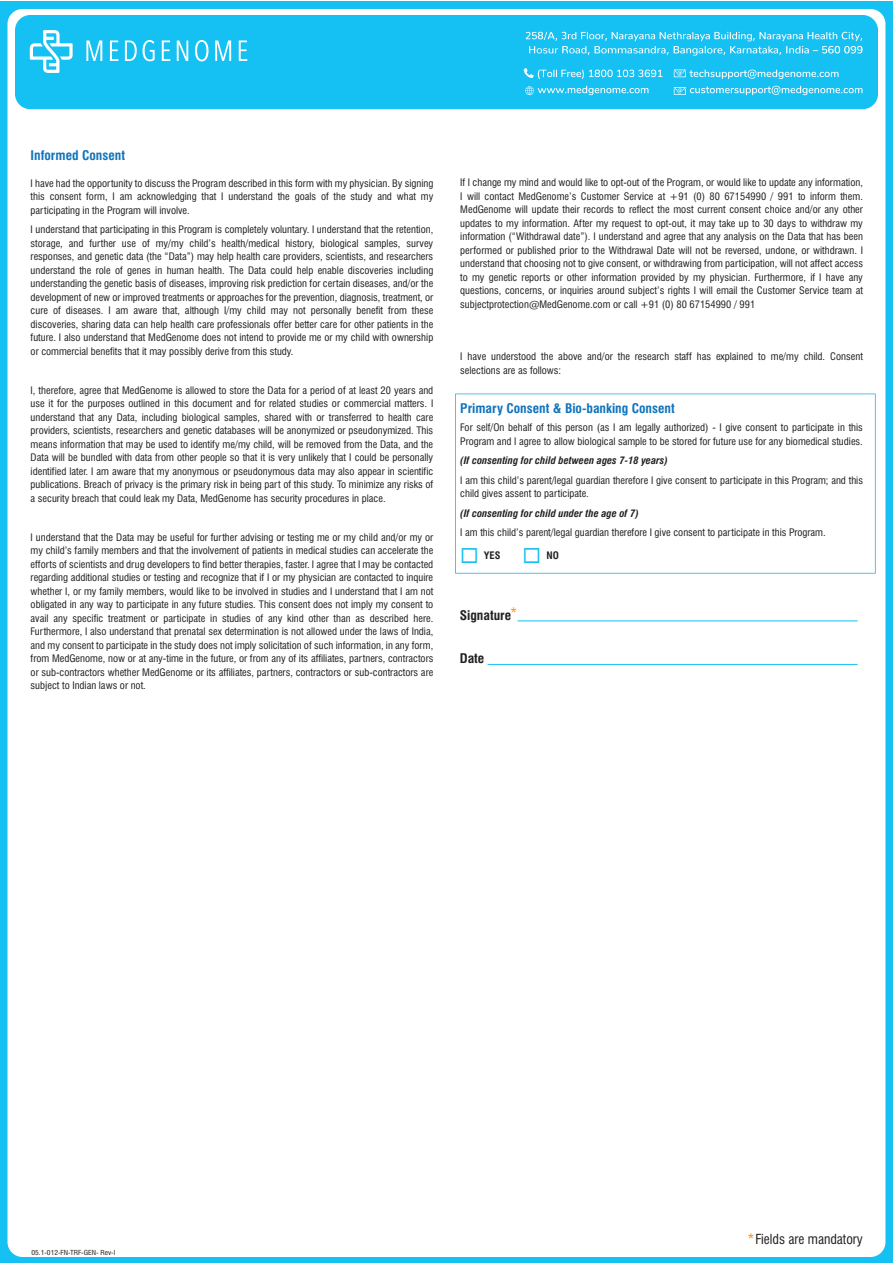
<style>
.page{position:relative;width:893px;height:1263px;background:#fff}
.page>*{position:absolute;margin:0;border:0;box-sizing:border-box;transform-origin:0 0}
.t1{font:condensed 14.25px "Swiss 721 BT";color:#f7931d}
.t2{font:condensed 13.5px "Swiss 721 BT";color:#231f20}
.t3{font:700 condensed 12.9px "Swiss 721 BT";color:#1074bc;scale:1.04 1}
.t4{font:700 condensed 12.9px "Swiss 721 BT";color:#231f20;scale:1.04 1}
.t5{font:condensed 10.05px/13.5px "Swiss 721 BT";color:#231f20;text-align:justify;scale:1.04 1}
.t6{font:italic 700 condensed 10.05px "Swiss 721 BT";color:#231f20;scale:1.04 1}
.t7{font:700 condensed 10.05px "Swiss 721 BT";color:#231f20;scale:1.04 1}
.t8{font:condensed 6.75px "Swiss 721 BT";color:#231f20;scale:1.11 1}
.s1{color:#17bff0}
.s2{font-size:14.25px;color:#f7931d}
</style>
<div class="page">
<div style="left:0;top:2px;width:893px;height:1261px;background:#15c0f2"></div>
<div style="left:7px;top:9px;width:878px;height:1248px;background:#fff;border-radius:15px"></div>
<div style="left:15px;top:15px;width:863px;height:94px;background:#15c0f2;border-radius:15px"></div>
<svg style="left:526px;top:32px;width:336px;height:24px"></svg>
<svg style="left:86px;top:40px;width:16px;height:21px"></svg>
<svg style="left:110px;top:40px;width:8px;height:21px"></svg>
<svg style="left:125px;top:40px;width:12px;height:21px"></svg>
<svg style="left:143px;top:40px;width:12px;height:21px"></svg>
<svg style="left:162px;top:40px;width:8px;height:21px"></svg>
<svg style="left:177px;top:40px;width:11px;height:21px"></svg>
<svg style="left:195px;top:40px;width:13px;height:21px"></svg>
<svg style="left:215px;top:40px;width:16px;height:21px"></svg>
<svg style="left:239px;top:40px;width:8px;height:21px"></svg>
<svg style="left:30px;top:30px;width:43px;height:43px"></svg>
<svg style="left:674px;top:70px;width:164px;height:9px"></svg>
<svg style="left:524px;top:68px;width:139px;height:11px"></svg>
<svg style="left:674px;top:86px;width:188px;height:9px"></svg>
<svg style="left:525px;top:86px;width:123px;height:9px"></svg>
<hr style="left:518px;top:620px;width:340px;height:1px;background:#17bff0">
<hr style="left:488px;top:664px;width:370px;height:1px;background:#17bff0">
<svg style="left:455px;top:394px;width:421px;height:180px"></svg>
<p class="t3" style="left:31px;top:147px;width:92px">Informed Consent</p>
<p class="t5" style="left:31px;top:176px;width:389px">I have had the opportunity to discuss the Program described in this form with my physician. By signing this consent form, I am acknowledging that I understand the goals of the study and what my participating in the Program will involve.</p>
<p class="t5" style="left:31px;top:223px;width:389px">I understand that participating in this Program is completely voluntary. I understand that the retention, storage, and further use of my/my child’s health/medical history, biological samples, survey responses, and genetic data (the “Data”) may help health care providers, scientists, and researchers understand the role of genes in human health. The Data could help enable discoveries including understanding the genetic basis of diseases, improving risk prediction for certain diseases, and/or the development of new or improved treatments or approaches for the prevention, diagnosis, treatment, or cure of diseases. I am aware that, although I/my child may not personally benefit from these discoveries, sharing data can help health care professionals offer better care for other patients in the future. I also understand that MedGenome does not intend to provide me or my child with ownership or commercial benefits that it may possibly derive from this study.</p>
<p class="t5" style="left:31px;top:383px;width:389px">I, therefore, agree that MedGenome is allowed to store the Data for a period of at least 20 years and use it for the purposes outlined in this document and for related studies or commercial matters. I understand that any Data, including biological samples, shared with or transferred to health care providers, scientists, researchers and genetic databases will be anonymized or pseudonymized. This means information that may be used to identify me/my child, will be removed from the Data, and the Data will be bundled with data from other people so that it is very unlikely that I could be personally identified later. I am aware that my anonymous or pseudonymous data may also appear in scientific publications. Breach of privacy is the primary risk in being part of this study. To minimize any risks of a security breach that could leak my Data, MedGenome has security procedures in place.</p>
<p class="t5" style="left:31px;top:530px;width:389px">I understand that the Data may be useful for further advising or testing me or my child and/or my or my child’s family members and that the involvement of patients in medical studies can accelerate the efforts of scientists and drug developers to find better therapies, faster. I agree that I may be contacted regarding additional studies or testing and recognize that if I or my physician are contacted to inquire whether I, or my family members, would like to be involved in studies and I understand that I am not obligated in any way to participate in any future studies. This consent does not imply my consent to avail any specific treatment or participate in studies of any kind other than as described here.<br>Furthermore, I also understand that prenatal sex determination is not allowed under the laws of India, and my consent to participate in the study does not imply solicitation of such information, in any form, from MedGenome, now or at any-time in the future, or from any of its affiliates, partners, contractors or sub-contractors whether MedGenome or its affiliates, partners, contractors or sub-contractors are subject to Indian laws or not.</p>
<p class="t5" style="left:460px;top:176px;width:389px">If I change my mind and would like to opt-out of the Program, or would like to update any information, I will contact MedGenome’s Customer Service at +91 (0) 80 67154990 / 991 to inform them.<br>MedGenome will update their records to reflect the most current consent choice and/or any other updates to my information. After my request to opt-out, it may take up to 30 days to withdraw my information (“Withdrawal date”). I understand and agree that any analysis on the Data that has been performed or published prior to the Withdrawal Date will not be reversed, undone, or withdrawn. I understand that choosing not to give consent, or withdrawing from participation, will not affect access to my genetic reports or other information provided by my physician. Furthermore, if I have any questions, concerns, or inquiries around subject’s rights I will email the Customer Service team at subjectprotection@MedGenome.com or call +91 (0) 80 67154990 / 991</p>
<p class="t5" style="left:460px;top:350px;width:389px">I have understood the above and/or the research staff has explained to me/my child. Consent selections are as follows:</p>
<p class="t3" style="left:460px;top:401px;width:208px">Primary Consent &amp; Bio-banking Consent</p>
<p class="t5" style="left:460px;top:421px;width:389px">For self/On behalf of this person (as I am legally authorized) - I give consent to participate in this<br>Program and I agree to allow biological sample to be stored for future use for any biomedical studies.</p>
<p class="t6" style="left:460px;top:454px;width:201px">(If consenting for child between ages 7-18 years)</p>
<p class="t5" style="left:460px;top:473px;width:389px">I am this child’s parent/legal guardian therefore I give consent to participate in this Program; and this child gives assent to participate.</p>
<p class="t6" style="left:460px;top:507px;width:173px">(If consenting for child under the age of 7)</p>
<p class="t5" style="left:460px;top:526px;width:353px">I am this child’s parent/legal guardian therefore I give consent to participate in this Program.</p>
<p class="t7" style="left:460px;top:549px;width:96px"><span class="s1">◻</span> YES <span class="s1">◻</span> NO</p>
<h1 class="t1" style="left:510px;top:604px;width:9px">*</h1>
<p class="t4" style="left:460px;top:607px;width:51px">Signature</p>
<p class="t4" style="left:460px;top:651px;width:25px">Date</p>
<p class="t8" style="left:31px;top:1248px;width:77px">05.1-012-FN-TRF-GEN- Rev-I</p>
<h2 class="t2" style="left:748px;top:1231px;width:117px"><span class="s2">*</span>Fields are mandatory</h2>
</div>
